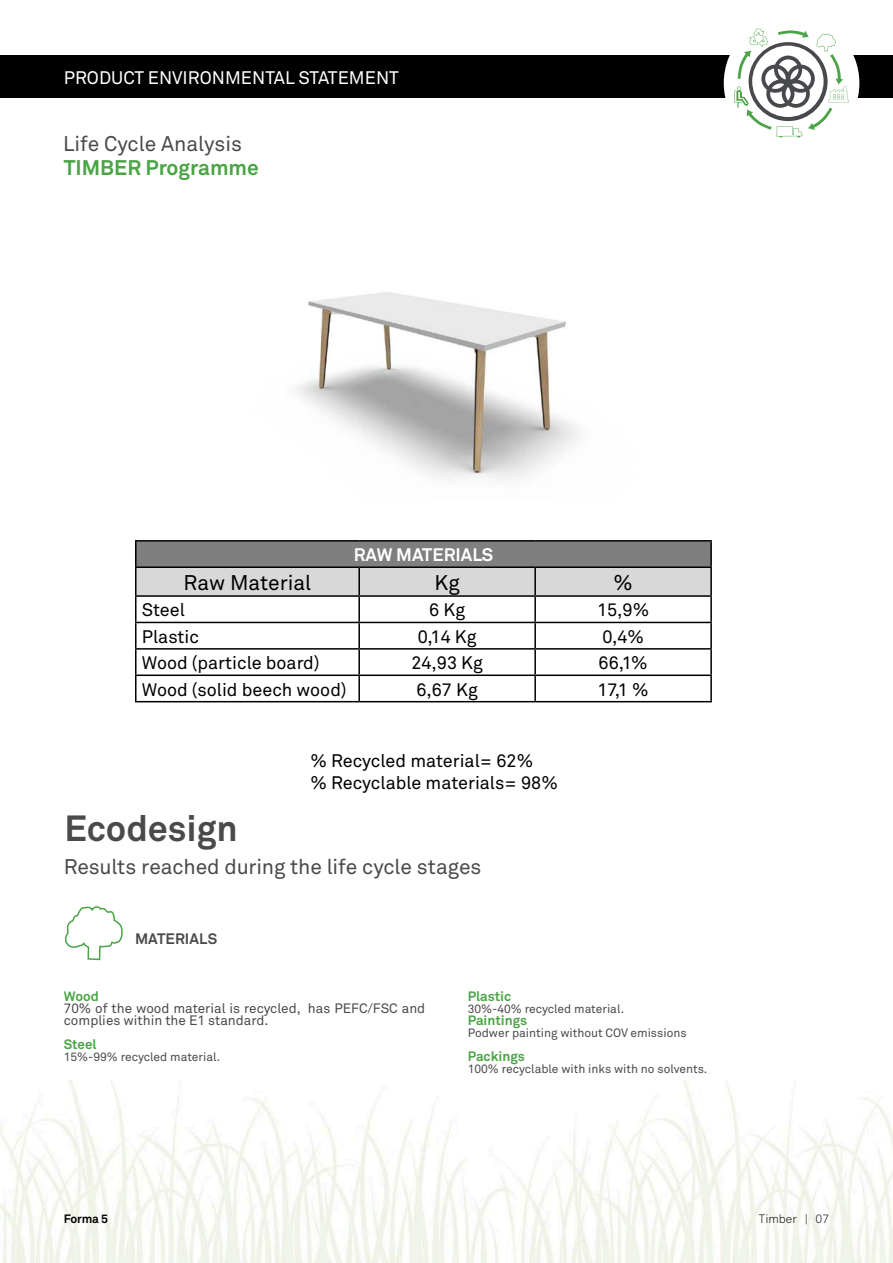
<style>
.page{position:relative;width:893px;height:1263px;background:#fff}
.page>*{position:absolute;margin:0;border:0;box-sizing:border-box;transform-origin:0 0}
.t1{font:700 36px "Akkurat";color:#4a4a4b}
.t2{font:21px "Akkurat";letter-spacing:-.005em;color:#4a4a4b}
.t3{font:700 21px "Akkurat";color:#4ba446}
.t4{font:21px "Akkurat";color:#000}
.t5{font:18px/21.6px "Akkurat";color:#000}
.t6{font:18px "Akkurat";color:#fff}
.t7{font:700 18px "Akkurat";color:#fff}
.t8{font:700 15px "Akkurat";letter-spacing:.005em;color:#4a4a4b}
.t9{font:13.5px/12px "Akkurat";color:#4a4a4b}
.t10{font:700 13.5px "Akkurat";color:#4ba446}
.t11{font:12px "Akkurat";color:#4a4a4b}
.t12{font:300 12px "Akkurat";color:#000}
.t13{font:700 12px "Akkurat";letter-spacing:-.02em;color:#000}
</style>
<div class="page">
<img style="left:297px;top:292px;width:283px;height:188px">
<svg style="left:64px;top:906px;width:59px;height:55px"></svg>
<img style="left:0;top:1080px;width:893px;height:183px">
<div style="left:0;top:55px;width:893px;height:43px;background:#000"></div>
<div style="left:724px;top:15px;width:135px;height:136px;background:#fff;border-radius:50%"></div>
<svg style="left:735px;top:29px;width:114px;height:109px"></svg>
<hr style="left:710px;top:568px;width:2px;height:27px;background:#000">
<hr style="left:535px;top:595px;width:177px;height:2px;background:#000">
<hr style="left:710px;top:597px;width:2px;height:25px;background:#000">
<hr style="left:535px;top:622px;width:177px;height:1px;background:#000">
<hr style="left:710px;top:623px;width:2px;height:25px;background:#000">
<hr style="left:535px;top:648px;width:177px;height:2px;background:#000">
<hr style="left:710px;top:650px;width:2px;height:24px;background:#000">
<hr style="left:535px;top:674px;width:177px;height:2px;background:#000">
<hr style="left:710px;top:676px;width:2px;height:25px;background:#000">
<hr style="left:135px;top:701px;width:224px;height:1px;background:#000">
<hr style="left:359px;top:701px;width:176px;height:1px;background:#000">
<hr style="left:535px;top:701px;width:177px;height:1px;background:#000">
<svg style="left:135px;top:542px;width:576px;height:159px"></svg>
<hr style="left:710px;top:541px;width:2px;height:25px;background:#000">
<hr style="left:135px;top:540px;width:224px;height:2px;background:#000">
<hr style="left:359px;top:540px;width:176px;height:2px;background:#000">
<hr style="left:535px;top:540px;width:177px;height:2px;background:#000">
<hr style="left:135px;top:566px;width:224px;height:2px;background:#000">
<hr style="left:359px;top:566px;width:176px;height:2px;background:#000">
<hr style="left:535px;top:566px;width:177px;height:2px;background:#000">
<p class="t6" style="left:64px;top:66px;width:337px">PRODUCT ENVIRONMENTAL STATEMENT</p>
<p class="t2" style="left:63px;top:131px;width:180px">Life Cycle Analysis</p>
<p class="t3" style="left:64px;top:155px;width:197px">TIMBER Programme</p>
<p class="t7" style="left:354px;top:544px;width:141px">RAW MATERIALS</p>
<p class="t4" style="left:184px;top:569px;width:129px">Raw Material</p>
<p class="t4" style="left:435px;top:569px;width:27px">Kg</p>
<p class="t4" style="left:613px;top:569px;width:21px">%</p>
<p class="t5" style="left:142px;top:599px;width:45px">Steel</p>
<p class="t5" style="left:429px;top:599px;width:37px">6 Kg</p>
<p class="t5" style="left:597px;top:599px;width:54px">15,9%</p>
<p class="t5" style="left:142px;top:625px;width:59px">Plastic</p>
<p class="t5" style="left:418px;top:625px;width:60px">0,14 Kg</p>
<p class="t5" style="left:602px;top:625px;width:43px">0,4%</p>
<p class="t5" style="left:142px;top:652px;width:179px">Wood (particle board)</p>
<p class="t5" style="left:411px;top:652px;width:73px">24,93 Kg</p>
<p class="t5" style="left:599px;top:652px;width:51px">66,1%</p>
<p class="t5" style="left:142px;top:678px;width:206px">Wood (solid beech wood)</p>
<p class="t5" style="left:417px;top:678px;width:63px">6,67 Kg</p>
<p class="t5" style="left:598px;top:678px;width:53px">17,1 %</p>
<p class="t5" style="left:310px;top:749px;width:249px">% Recycled material= 62%<br>% Recyclable materials= 98%</p>
<h1 class="t1" style="left:65px;top:806px;width:175px">Ecodesign</h1>
<p class="t2" style="left:64px;top:854px;width:419px">Results reached during the life cycle stages</p>
<p class="t8" style="left:135px;top:929px;width:84px">MATERIALS</p>
<p class="t10" style="left:64px;top:987px;width:37px">Wood</p>
<p class="t9" style="left:64px;top:1002px;width:363px">70% of the wood material is recycled, has PEFC/FSC and complies within the E1 standard.</p>
<p class="t10" style="left:64px;top:1035px;width:34px">Steel</p>
<p class="t11" style="left:64px;top:1049px;width:158px">15%-99% recycled material.</p>
<p class="t10" style="left:468px;top:987px;width:45px">Plastic</p>
<p class="t11" style="left:468px;top:1001px;width:158px">30%-40% recycled material.</p>
<p class="t10" style="left:468px;top:1011px;width:61px">Paintings</p>
<p class="t11" style="left:468px;top:1025px;width:220px">Podwer painting without COV emissions</p>
<p class="t10" style="left:468px;top:1047px;width:59px">Packings</p>
<p class="t11" style="left:468px;top:1061px;width:241px">100% recyclable with inks with no solvents.</p>
<p class="t13" style="left:64px;top:1211px;width:46px">Forma 5</p>
<p class="t12" style="left:759px;top:1211px;width:72px">Timber | 07</p>
</div>
